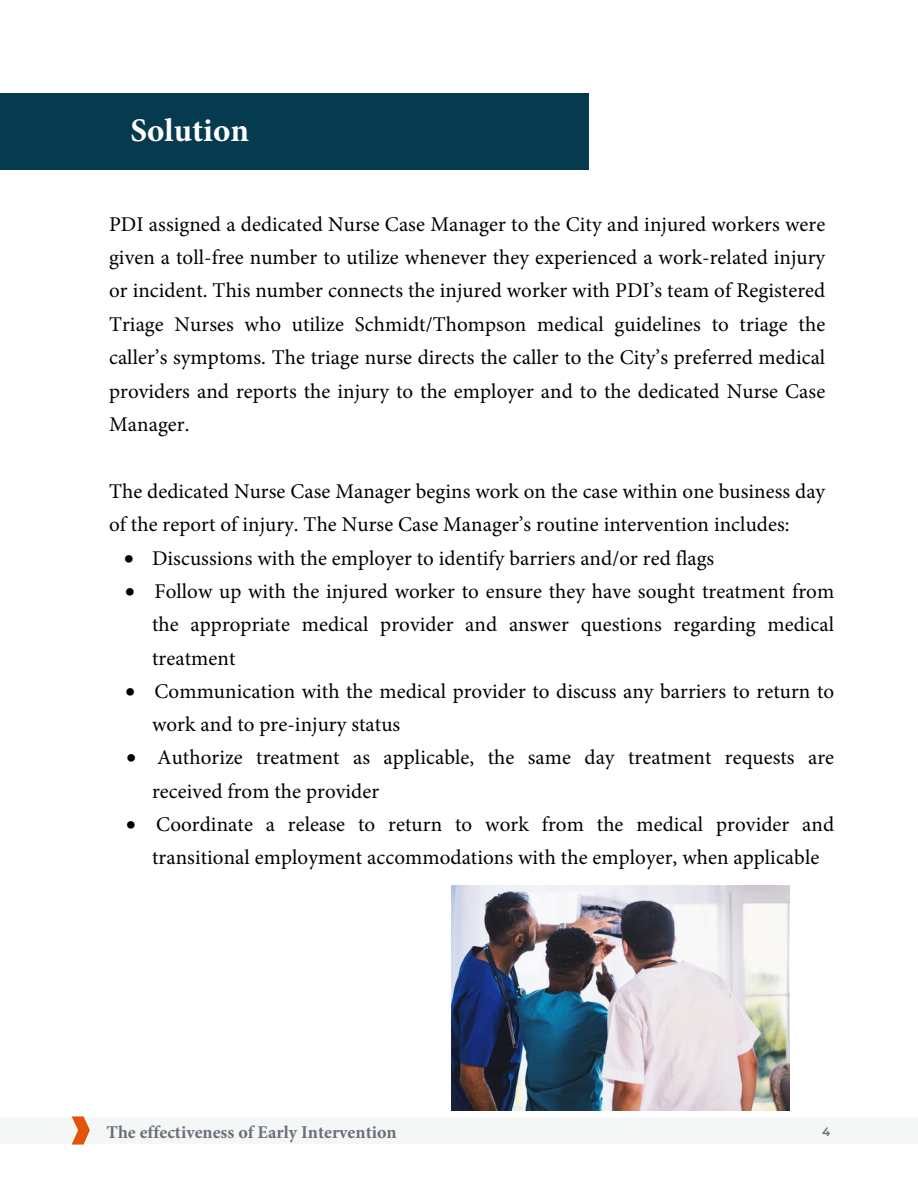
<style>
.page{position:relative;width:918px;height:1188px;background:#fff}
.page>*{position:absolute;margin:0;border:0;box-sizing:border-box;transform-origin:0 0}
.t1{font:700 33px "Minion Pro";color:#fff}
.t2{font:21px/33.5px "Minion Pro";letter-spacing:.005em;color:#000}
.t3{font:700 18px "Minion Pro";color:#677078}
.t4{font:600 12px "Montserrat";color:#677078}
</style>
<div class="page">
<svg style="left:71px;top:1116px;width:19px;height:29px"></svg>
<div style="left:0;top:94px;width:589px;height:76px;background:#053a4f"></div>
<img style="left:452px;top:886px;width:337px;height:225px">
<h1 class="t1" style="left:131px;top:107px;width:120px">Solution</h1>
<p class="t2" style="left:109px;top:207px;width:718px;text-align:justify">PDI assigned a dedicated Nurse Case Manager to the City and injured workers were given a toll-free number to utilize whenever they experienced a work-related injury or incident. This number connects the injured worker with PDI’s team of Registered Triage Nurses who utilize Schmidt/Thompson medical guidelines to triage the caller’s symptoms. The triage nurse directs the caller to the City’s preferred medical providers and reports the injury to the employer and to the dedicated Nurse Case Manager.</p>
<p class="t2" style="left:109px;top:475px;width:718px">The dedicated Nurse Case Manager begins work on the case within one business day of the report of injury. The Nurse Case Manager’s routine intervention includes:</p>
<p class="t2" style="left:124px;top:541px;width:592px">• Discussions with the employer to identify barriers and/or red flags</p>
<p class="t2" style="left:152px;top:575px;width:684px;text-align:justify;text-indent:-27px">• Follow up with the injured worker to ensure they have sought treatment from the appropriate medical provider and answer questions regarding medical treatment</p>
<p class="t2" style="left:152px;top:674px;width:684px;text-indent:-27px">• Communication with the medical provider to discuss any barriers to return to work and to pre-injury status</p>
<p class="t2" style="left:152px;top:741px;width:684px;text-indent:-25px">• Authorize treatment as applicable, the same day treatment requests are received from the provider</p>
<p class="t2" style="left:126px;top:807px;width:710px;text-align:center">• Coordinate a release to return to work from the medical provider and transitional employment accommodations with the employer, when applicable</p>
<p class="t3" style="left:106px;top:1120px;width:292px">The effectiveness of Early Intervention</p>
<p class="t4" style="left:822px;top:1123px;width:10px">4</p>
</div>
